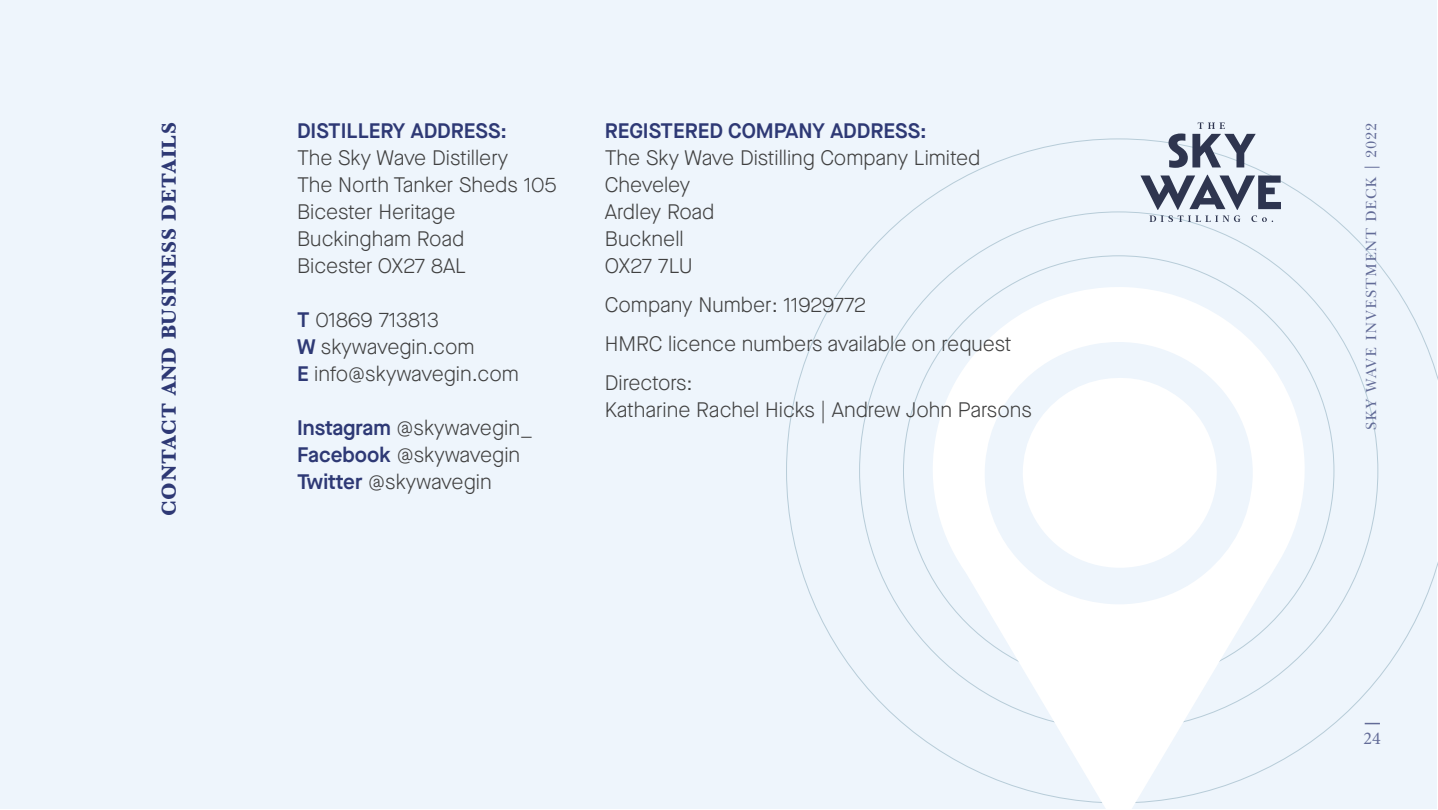
<style>
.page{position:relative;width:1438px;height:810px;background:#fff}
.page>*{position:absolute;margin:0;border:0;box-sizing:border-box;transform-origin:0 0}
.t1{font:300 21px/27px "Maison Neue";color:#404040}
.t2{font:600 21px "Maison Neue";color:#2e3975}
.t3{font:700 21px "Baskerville";letter-spacing:.05em;color:#2e3975}
.t4{font:18px "Minion Pro";color:#626b97}
.t5{font:15px "Baskerville BT";letter-spacing:.05em;color:#626b97}
.s1{font-weight:600;color:#2e3975}
</style>
<div class="page">
<div style="left:1px;top:0;width:1435px;height:808px;background:#eef5fc"></div>
<svg style="left:786px;top:139px;width:651px;height:664px"></svg>
<svg style="left:932px;top:287px;width:372px;height:522px"></svg>
<svg style="left:1022px;top:375px;width:195px;height:193px"></svg>
<svg style="left:1364px;top:723px;width:15px;height:1px"></svg>
<svg style="left:1168px;top:122px;width:87px;height:46px"></svg>
<svg style="left:1140px;top:175px;width:140px;height:47px"></svg>
<p class="t3" style="left:154px;top:516px;width:396px;rotate:-90deg">CONTACT AND BUSINESS DETAILS</p>
<p class="t2" style="left:297px;top:116px;width:212px">DISTILLERY ADDRESS:</p>
<p class="t1" style="left:297px;top:144px;width:261px">The Sky Wave Distillery<br>The North Tanker Sheds 105<br>Bicester Heritage<br>Buckingham Road<br>Bicester OX27 8AL</p>
<p class="t1" style="left:297px;top:306px;width:223px"><span class="s1">T</span> 01869 713813<br><span class="s1">W</span> skywavegin.com<br><span class="s1">E</span> info@skywavegin.com</p>
<p class="t1" style="left:297px;top:414px;width:237px"><span class="s1">Instagram</span> @skywavegin_<br><span class="s1">Facebook</span> @skywavegin<br><span class="s1">Twitter</span> @skywavegin</p>
<p class="t2" style="left:605px;top:116px;width:323px">REGISTERED COMPANY ADDRESS:</p>
<p class="t1" style="left:605px;top:144px;width:377px">The Sky Wave Distilling Company Limited<br>Cheveley<br>Ardley Road<br>Bucknell<br>OX27 7LU</p>
<p class="t1" style="left:605px;top:285px;width:408px;line-height:39px">Company Number: 11929772<br>HMRC licence numbers available on request<br>Directors:</p>
<p class="t1" style="left:605px;top:396px;width:428px">Katharine Rachel Hicks | Andrew John Parsons</p>
<p class="t5" style="left:1361px;top:430px;width:309px;rotate:-90deg">SKY WAVE INVESTMENT DECK | 2022</p>
<p class="t4" style="left:1363px;top:727px;width:19px">24</p>
</div>
